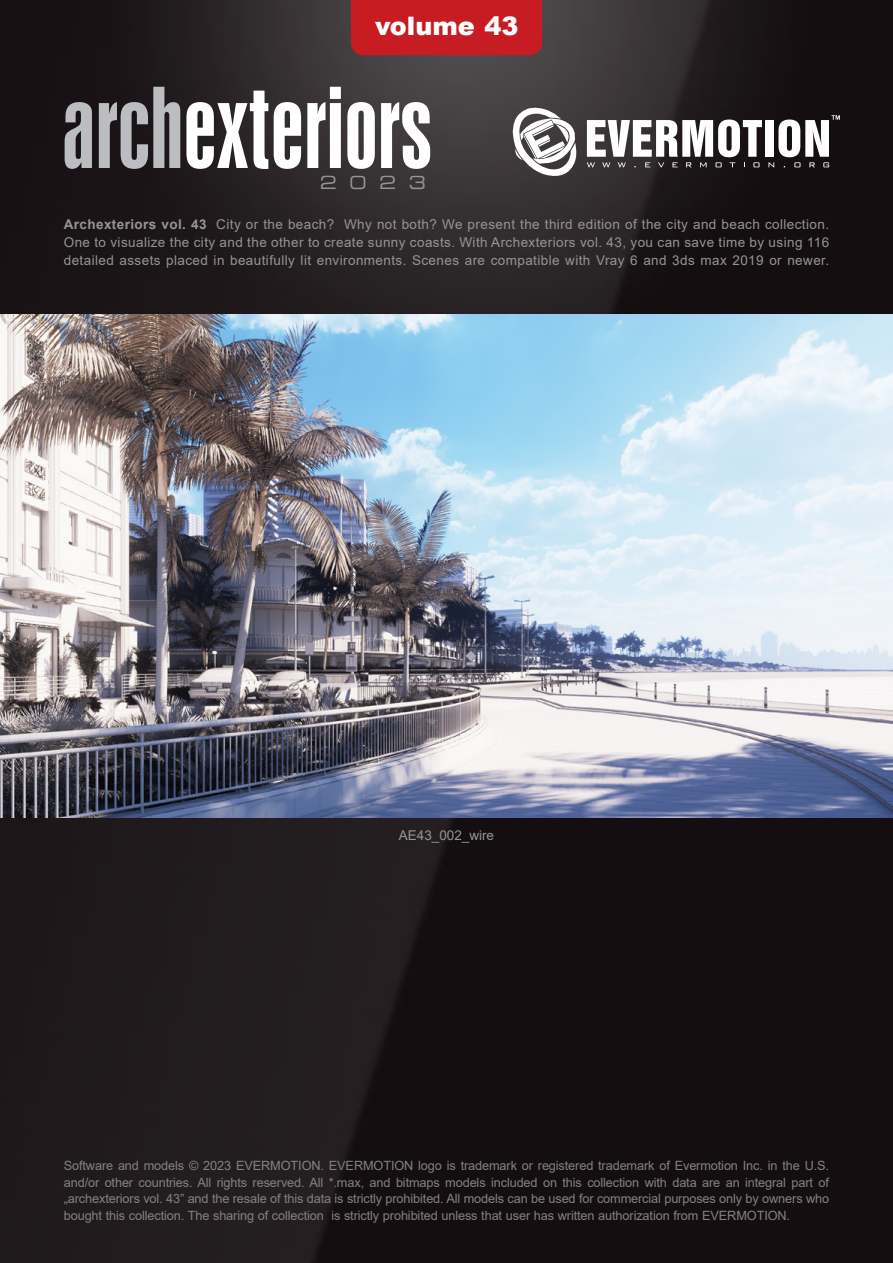
<style>
.page{position:relative;width:893px;height:1263px;background:#fff}
.page>*{position:absolute;margin:0;border:0;box-sizing:border-box;transform-origin:0 0}
.t1{font:103.8px "Swiss 924 BT Regular B";color:#fff}
.t2{font:900 25.5px "Arial";color:#fff}
.t3{font:expanded 18px "Square 721 BT";color:#939598}
.tekst_tyl_okladki{font:13.5px/18px "Arial";letter-spacing:.03em;color:#939598;text-align:justify}
.tekst_tyl_okladki-2{font:13.5px "Arial";color:#939598}
.t4{font:12.75px/16.5px "Arial";letter-spacing:-.01em;color:#808285;text-align:justify}
.s1{color:#bcbdc0}
.s2{font-weight:700}
</style>
<div class="page">
<img style="left:0;top:0;width:893px;height:1263px">
<div style="left:351px;top:0;width:191px;height:55px;background:#c61c22"></div>
<div style="left:765px;top:120px;width:8px;height:37px;background:#fff"></div>
<svg style="left:587px;top:120px;width:175px;height:47px"></svg>
<svg style="left:512px;top:106px;width:65px;height:74px"></svg>
<svg style="left:768px;top:115px;width:72px;height:52px"></svg>
<img style="left:0;top:315px;width:893px;height:502px">
<h2 class="t2" style="left:375px;top:7px;width:145px">volume 43</h2>
<h1 class="t1" style="left:62px;top:66px;width:372px"><span class="s1">arch</span>exteriors</h1>
<h3 class="t3" style="left:320px;top:172px;width:108px">2023</h3>
<p class="tekst_tyl_okladki" style="left:64px;top:215px;width:767px"><span class="s2">Archexteriors vol. 43</span> City or the beach? Why not both? We present the third edition of the city and beach collection.<br>One to visualize the city and the other to create sunny coasts. With Archexteriors vol. 43, you can save time by using 116 detailed assets placed in beautifully lit environments. Scenes are compatible with Vray 6 and 3ds max 2019 or newer.</p>
<p class="tekst_tyl_okladki-2" style="left:399px;top:826px;width:97px">AE43_002_wire</p>
<p class="t4" style="left:64px;top:1157px;width:767px">Software and models © 2023 EVERMOTION. EVERMOTION logo is trademark or registered trademark of Evermotion Inc. in the U.S. and/or other countries. All rights reserved. All *.max, and bitmaps models included on this collection with data are an integral part of „archexteriors vol. 43” and the resale of this data is strictly prohibited. All models can be used for commercial purposes only by owners who bought this collection. The sharing of collection is strictly prohibited unless that user has written authorization from EVERMOTION.</p>
</div>
